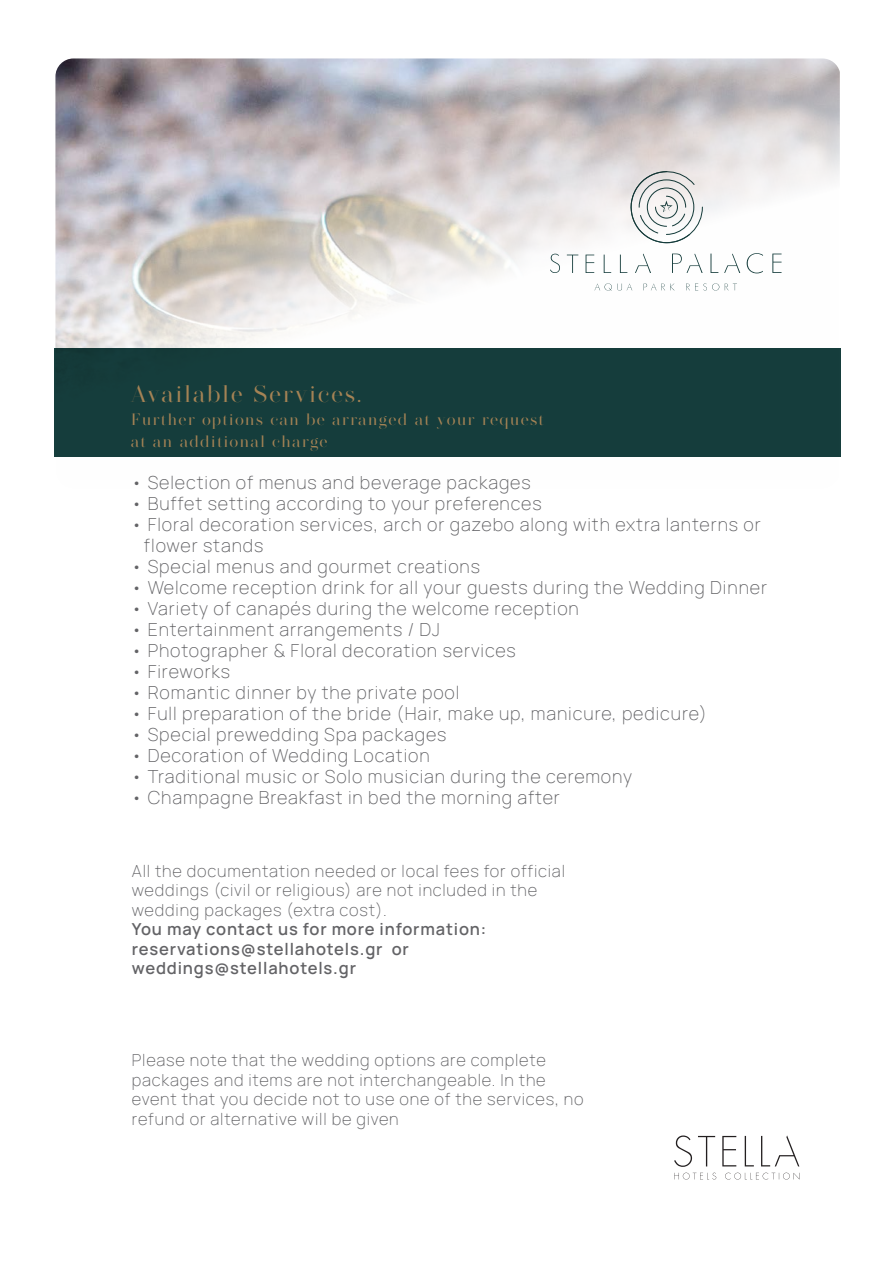
<style>
.page{position:relative;width:893px;height:1263px;background:#fff}
.page>*{position:absolute;margin:0;border:0;box-sizing:border-box;transform-origin:0 0}
.t1{font:24px "MADESAONARA";letter-spacing:.1em;color:#a58355}
.t2{font:200 18px/21px "Manrope";letter-spacing:.05em;color:#636366}
.t3{font:200 16.5px/19.5px "Manrope";letter-spacing:.05em;color:#636366}
.t4{font:600 16.5px "Manrope";letter-spacing:.05em;color:#636366}
.t5{font:16.5px "MADESAONARA";letter-spacing:.1em;color:#a58355}
</style>
<div class="page">
<img style="left:55px;top:58px;width:785px;height:290px">
<svg style="left:674px;top:1135px;width:18px;height:32px"></svg>
<svg style="left:698px;top:1136px;width:17px;height:30px"></svg>
<svg style="left:722px;top:1136px;width:14px;height:30px"></svg>
<svg style="left:745px;top:1136px;width:9px;height:30px"></svg>
<svg style="left:761px;top:1135px;width:38px;height:31px"></svg>
<svg style="left:674px;top:1173px;width:42px;height:6px"></svg>
<svg style="left:725px;top:1173px;width:74px;height:6px"></svg>
<div style="left:55px;top:348px;width:786px;height:109px;background:#163e3d"></div>
<svg style="left:672px;top:253px;width:31px;height:20px"></svg>
<svg style="left:724px;top:253px;width:16px;height:20px"></svg>
<svg style="left:635px;top:254px;width:16px;height:19px"></svg>
<svg style="left:710px;top:254px;width:8px;height:19px"></svg>
<svg style="left:747px;top:253px;width:16px;height:20px"></svg>
<svg style="left:772px;top:254px;width:9px;height:19px"></svg>
<svg style="left:550px;top:254px;width:10px;height:19px"></svg>
<svg style="left:567px;top:255px;width:11px;height:18px"></svg>
<svg style="left:586px;top:255px;width:8px;height:18px"></svg>
<svg style="left:604px;top:255px;width:7px;height:18px"></svg>
<svg style="left:620px;top:255px;width:7px;height:18px"></svg>
<svg style="left:594px;top:283px;width:38px;height:8px"></svg>
<svg style="left:644px;top:284px;width:31px;height:6px"></svg>
<svg style="left:686px;top:283px;width:33px;height:8px"></svg>
<svg style="left:725px;top:284px;width:12px;height:6px"></svg>
<svg style="left:630px;top:170px;width:73px;height:73px"></svg>
<p class="t1" style="left:131px;top:380px;width:232px">Available Services.</p>
<p class="t5" style="left:131px;top:409px;width:414px">Further options can be arranged at your request</p>
<p class="t5" style="left:131px;top:432px;width:198px">at an additional charge</p>
<p class="t2" style="left:131px;top:471px;width:401px">• Selection of menus and beverage packages</p>
<p class="t2" style="left:131px;top:492px;width:412px">• Buffet setting according to your preferences</p>
<p class="t2" style="left:144px;top:513px;width:618px;text-indent:-13px">• Floral decoration services, arch or gazebo along with extra lanterns or flower stands</p>
<p class="t2" style="left:131px;top:555px;width:350px">• Special menus and gourmet creations</p>
<p class="t2" style="left:131px;top:576px;width:637px">• Welcome reception drink for all your guests during the Wedding Dinner</p>
<p class="t2" style="left:131px;top:597px;width:449px">• Variety of canapés during the welcome reception</p>
<p class="t2" style="left:131px;top:618px;width:311px">• Entertainment arrangements / DJ</p>
<p class="t2" style="left:131px;top:639px;width:386px">• Photographer &amp; Floral decoration services</p>
<p class="t2" style="left:131px;top:660px;width:100px">• Fireworks</p>
<p class="t2" style="left:131px;top:681px;width:330px">• Romantic dinner by the private pool</p>
<p class="t2" style="left:131px;top:702px;width:577px">• Full preparation of the bride (Hair, make up, manicure, pedicure)</p>
<p class="t2" style="left:131px;top:723px;width:317px">• Special prewedding Spa packages</p>
<p class="t2" style="left:131px;top:744px;width:300px">• Decoration of Wedding Location</p>
<p class="t2" style="left:131px;top:765px;width:502px">• Traditional music or Solo musician during the ceremony</p>
<p class="t2" style="left:131px;top:786px;width:430px">• Champagne Breakfast in bed the morning after</p>
<p class="t3" style="left:132px;top:860px;width:435px">All the documentation needed or local fees for official weddings (civil or religious) are not included in the wedding packages (extra cost).</p>
<p class="t4" style="left:132px;top:917px;width:356px">You may contact us for more information:</p>
<p class="t4" style="left:132px;top:937px;width:279px">reservations@stellahotels.gr or</p>
<p class="t4" style="left:132px;top:956px;width:226px">weddings@stellahotels.gr</p>
<p class="t3" style="left:132px;top:1050px;width:453px">Please note that the wedding options are complete packages and items are not interchangeable. In the event that you decide not to use one of the services, no refund or alternative will be given</p>
</div>
